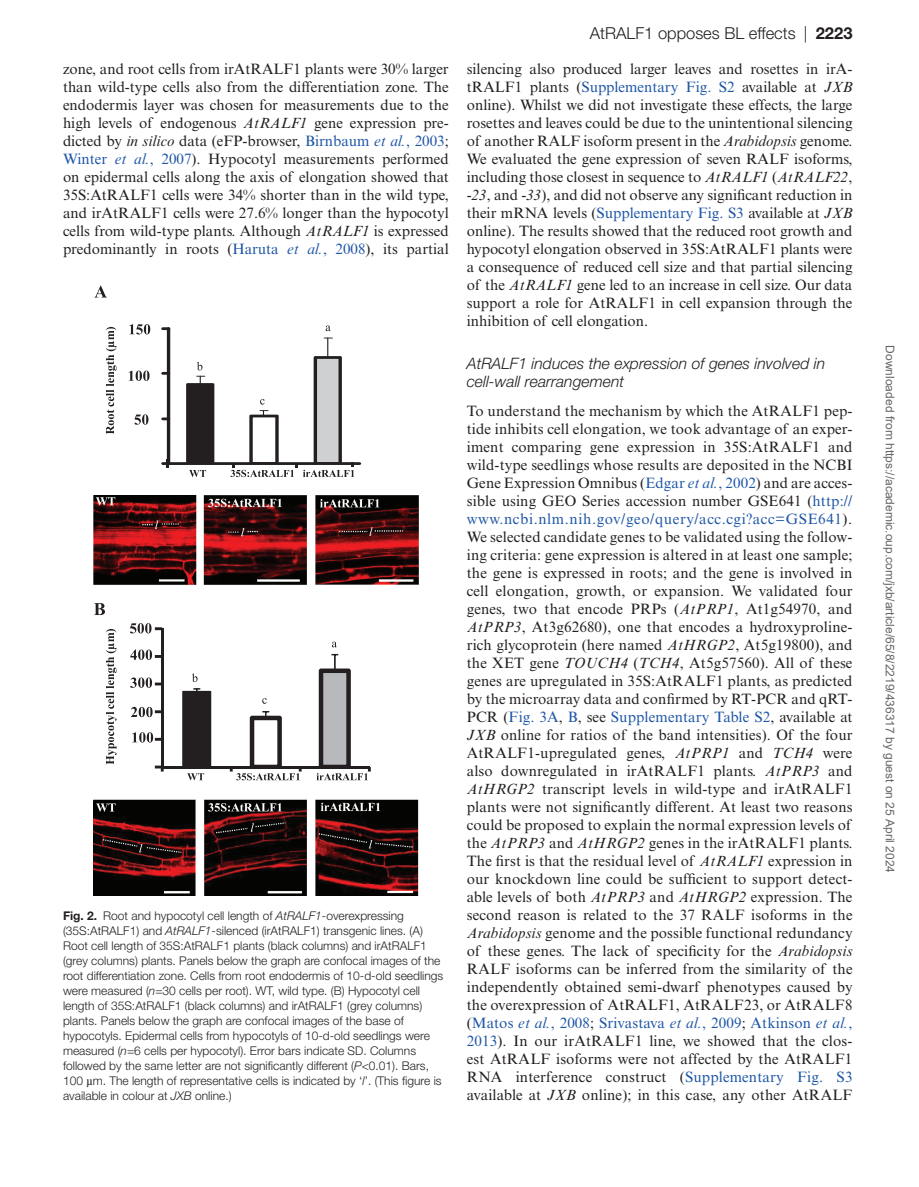
<style>
.page{position:relative;width:919px;height:1187px;background:#fff}
.page>*{position:absolute;margin:0;border:0;box-sizing:border-box;transform-origin:0 0}
.t1{font:300 16.5px "Helvetica Neue LT Std";color:#231f20}
.t2{font:italic 300 15.75px/18px "Helvetica Neue LT Std";color:#231f20}
.t3{font:15px/18px "Times New Roman MT Std";color:#231f20;text-align:justify}
.t4{font:300 12px/15px "Helvetica Neue LT Std";color:#231f20}
.t5{font:12px "Arial";color:#666}
.s1{font-weight:700}
.s2{font-style:italic}
.s3{color:#1e56a6}
.s4{font-style:italic;color:#1e56a6}
.s5{font-family:"Gandhari Unicode";font-weight:400}
</style>
<div class="page">
<img style="left:94px;top:496px;width:324px;height:399px">
<svg style="left:94px;top:603px;width:11px;height:12px"></svg>
<svg style="left:95px;top:285px;width:11px;height:12px"></svg>
<div style="left:107px;top:607px;width:273px;height:181px;background:#fff"></div>
<hr style="left:161px;top:628px;width:3px;height:139px;background:#231f20">
<hr style="left:162px;top:765px;width:207px;height:3px;background:#231f20">
<svg style="left:155px;top:765px;width:9px;height:6px"></svg>
<svg style="left:131px;top:706px;width:30px;height:11px"></svg>
<svg style="left:130px;top:677px;width:31px;height:10px"></svg>
<svg style="left:106px;top:629px;width:11px;height:135px"></svg>
<svg style="left:332px;top:641px;width:5px;height:6px"></svg>
<svg style="left:182px;top:654px;width:189px;height:126px"></svg>
<svg style="left:130px;top:623px;width:32px;height:10px"></svg>
<svg style="left:130px;top:649px;width:31px;height:11px"></svg>
<svg style="left:132px;top:732px;width:29px;height:10px"></svg>
<hr style="left:167px;top:327px;width:3px;height:138px;background:#231f20;border-radius:2px">
<svg style="left:161px;top:417px;width:6px;height:3px"></svg>
<svg style="left:161px;top:372px;width:6px;height:3px"></svg>
<svg style="left:161px;top:327px;width:9px;height:3px"></svg>
<hr style="left:167px;top:462px;width:194px;height:3px;background:#231f20;border-radius:2px">
<svg style="left:161px;top:459px;width:8px;height:8px"></svg>
<svg style="left:128px;top:370px;width:21px;height:11px"></svg>
<svg style="left:106px;top:327px;width:11px;height:107px"></svg>
<svg style="left:325px;top:325px;width:5px;height:6px"></svg>
<svg style="left:129px;top:324px;width:21px;height:10px"></svg>
<svg style="left:134px;top:414px;width:14px;height:10px"></svg>
<svg style="left:186px;top:337px;width:168px;height:140px"></svg>
<p class="t1" style="left:589px;top:23px;width:264px">AtRALF1 opposes BL effects | <span class="s1">2223</span></p>
<p class="t3" style="left:63px;top:60px;width:387px">zone, and root cells from irAtRALF1 plants were 30% larger than wild-type cells also from the differentiation zone. The endodermis layer was chosen for measurements due to the high levels of endogenous <span class="s2">AtRALF1</span> gene expression pre&shy;dicted by <span class="s2">in silico</span> data (eFP-browser, <span class="s3">Birnbaum</span> <span class="s4">et al.</span><span class="s3">, 2003</span>; <span class="s3">Winter</span> <span class="s4">et al.</span><span class="s3">, 2007</span>). Hypocotyl measurements performed on epidermal cells along the axis of elongation showed that 35S:AtRALF1 cells were 34% shorter than in the wild type, and irAtRALF1 cells were 27.6% longer than the hypocotyl cells from wild-type plants. Although <span class="s2">AtRALF1</span> is expressed predominantly in roots (<span class="s3">Haruta</span> <span class="s4">et al.</span><span class="s3">, 2008</span>), its partial</p>
<p class="t3" style="left:466px;top:60px;width:387px">silencing also produced larger leaves and rosettes in irA&shy;tRALF1 plants (<span class="s3">Supplementary Fig. S2</span> available at <span class="s2">JXB </span>online). Whilst we did not investigate these effects, the large rosettes and leaves could be due to the unintentional silencing of another RALF isoform present in the <span class="s2">Arabidopsis</span> genome.<br>We evaluated the gene expression of seven RALF isoforms, including those closest in sequence to <span class="s2">AtRALF1</span> (<span class="s2">AtRALF22</span>, -<span class="s2">23</span>, and -<span class="s2">33</span>), and did not observe any significant reduction in their mRNA levels (<span class="s3">Supplementary Fig. S3</span> available at <span class="s2">JXB </span>online). The results showed that the reduced root growth and hypocotyl elongation observed in 35S:AtRALF1 plants were a consequence of reduced cell size and that partial silencing of the <span class="s2">AtRALF1</span> gene led to an increase in cell size. Our data support a role for AtRALF1 in cell expansion through the inhibition of cell elongation.</p>
<p class="t2" style="left:466px;top:354px;width:360px">AtRALF1 induces the expression of genes involved in cell-wall rearrangement</p>
<p class="t3" style="left:466px;top:402px;width:387px">To understand the mechanism by which the AtRALF1 pep&shy;tide inhibits cell elongation, we took advantage of an exper&shy;iment comparing gene expression in 35S:AtRALF1 and wild-type seedlings whose results are deposited in the NCBI Gene Expression Omnibus (<span class="s3">Edgar</span> <span class="s4">et al.</span><span class="s3">, 2002</span>) and are acces&shy;sible using GEO Series accession number GSE641 (<span class="s3">http:// www.ncbi.nlm.nih.gov/geo/query/acc.cgi?acc=GSE641</span>).<br>We selected candidate genes to be validated using the follow&shy;ing criteria: gene expression is altered in at least one sample; the gene is expressed in roots; and the gene is involved in cell elongation, growth, or expansion. We validated four genes, two that encode PRPs (<span class="s2">AtPRP1</span>, At1g54970, and <span class="s2">AtPRP3</span>, At3g62680), one that encodes a hydroxyproline&shy;rich glycoprotein (here named <span class="s2">AtHRGP2</span>, At5g19800), and the XET gene <span class="s2">TOUCH4</span> (<span class="s2">TCH4</span>, At5g57560). All of these genes are upregulated in 35S:AtRALF1 plants, as predicted by the microarray data and confirmed by RT-PCR and qRT-PCR (<span class="s3">Fig. 3A</span>, <span class="s3">B</span>, see <span class="s3">Supplementary Table S2</span>, available at <span class="s2">JXB</span> online for ratios of the band intensities). Of the four AtRALF1-upregulated genes, <span class="s2">AtPRP1</span> and <span class="s2">TCH4</span> were also downregulated in irAtRALF1 plants. <span class="s2">AtPRP3</span> and <span class="s2">AtHRGP2</span> transcript levels in wild-type and irAtRALF1 plants were not significantly different. At least two reasons could be proposed to explain the normal expression levels of the <span class="s2">AtPRP3</span> and <span class="s2">AtHRGP2</span> genes in the irAtRALF1 plants.<br>The first is that the residual level of <span class="s2">AtRALF1</span> expression in our knockdown line could be sufficient to support detect&shy;able levels of both <span class="s2">AtPRP3</span> and <span class="s2">AtHRGP2</span> expression. The second reason is related to the 37 RALF isoforms in the <span class="s2">Arabidopsis</span> genome and the possible functional redundancy of these genes. The lack of specificity for the <span class="s2">Arabidopsis </span>RALF isoforms can be inferred from the similarity of the independently obtained semi-dwarf phenotypes caused by the overexpression of AtRALF1, AtRALF23, or AtRALF8 (<span class="s3">Matos</span> <span class="s4">et al.</span><span class="s3">, 2008</span>; <span class="s3">Srivastava</span> <span class="s4">et al.</span><span class="s3">, 2009</span>; <span class="s3">Atkinson</span> <span class="s4">et al.</span><span class="s3">, 2013</span>). In our irAtRALF1 line, we showed that the clos&shy;est AtRALF isoforms were not affected by the AtRALF1<br>RNA interference construct (<span class="s3">Supplementary Fig. S3 </span>available at <span class="s2">JXB</span> online); in this case, any other AtRALF</p>
<p class="t4" style="left:63px;top:907px;width:382px"><span class="s1">Fig. 2.</span> Root and hypocotyl cell length of <span class="s2">AtRALF1</span>-overexpressing (35S:AtRALF1) and <span class="s2">AtRALF1</span>-silenced (irAtRALF1) transgenic lines. (A)<br>Root cell length of 35S:AtRALF1 plants (black columns) and irAtRALF1 (grey columns) plants. Panels below the graph are confocal images of the root differentiation zone. Cells from root endodermis of 10-d-old seedlings were measured (<span class="s2">n</span>=30 cells per root). WT, wild type. (B) Hypocotyl cell length of 35S:AtRALF1 (black columns) and irAtRALF1 (grey columns) plants. Panels below the graph are confocal images of the base of hypocotyls. Epidermal cells from hypocotyls of 10-d-old seedlings were measured (<span class="s2">n</span>=6 cells per hypocotyl). Error bars indicate SD. Columns followed by the same letter are not significantly different (<span class="s2">P</span>&lt;0.01). Bars, 100 <span class="s5">µ</span>m. The length of representative cells is indicated by ‘<span class="s2">l</span>’. (This figure is available in colour at <span class="s2">JXB</span> online.)</p>
<p class="t5" style="left:894px;top:345px;width:529px;rotate:90deg">Downloaded from https://academic.oup.com/jxb/article/65/8/2219/436317 by guest on 25 April 2024</p>
</div>
